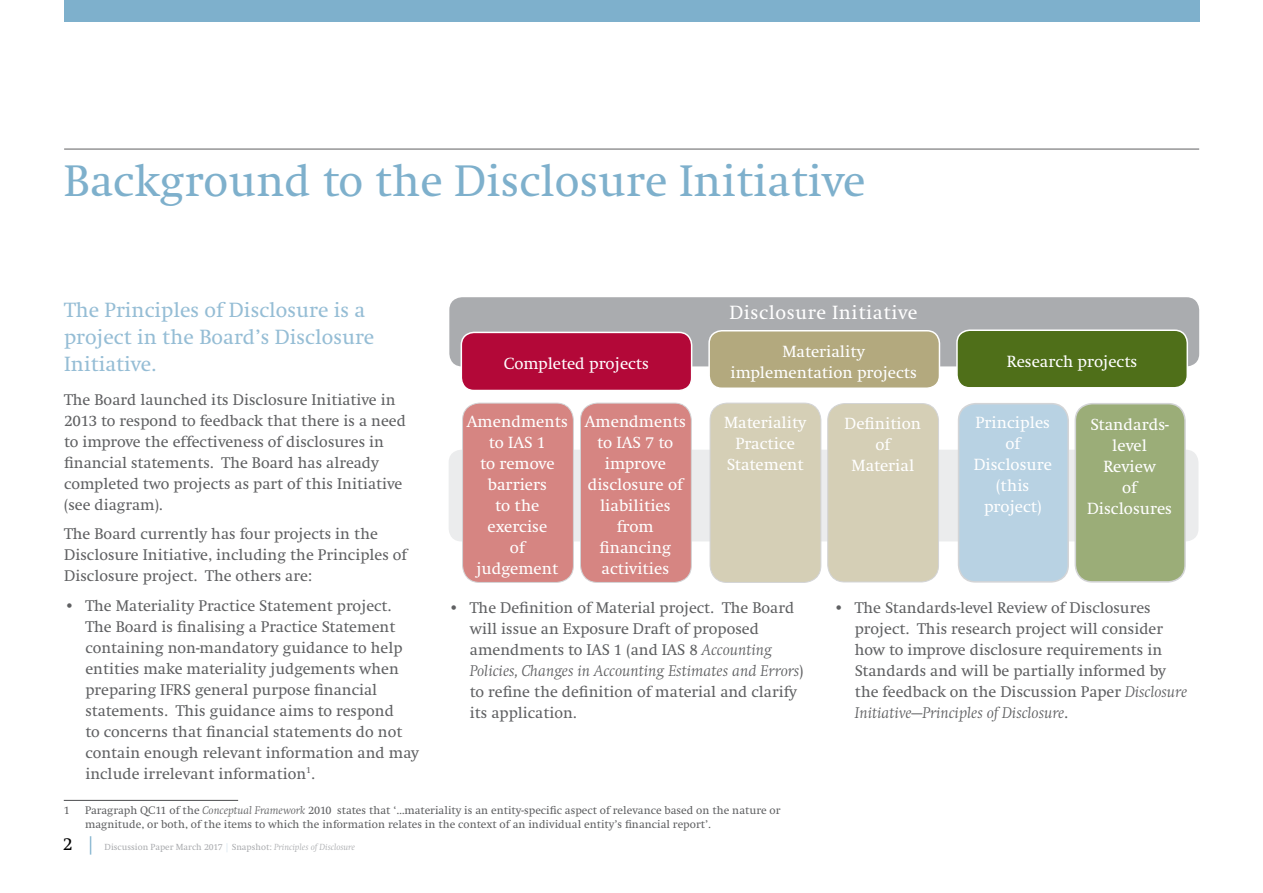
<style>
.page{position:relative;width:1263px;height:893px;background:#fff}
.page>*{position:absolute;margin:0;border:0;box-sizing:border-box;transform-origin:0 0}
.t1{font:45px "Swift LT Pro";color:#7eb0cc}
.t2{font:21px/27px "Swift LT Pro";color:#95bdd5}
.t3{font:19.5px "Swift LT Pro";letter-spacing:.025em;color:#fff}
.t4{font:16.5px/21px "Swift LT Pro";color:#fff;text-align:center}
.t5{font:15.75px/21px "Swift LT Pro";color:#5f6062}
.t6{font:11.25px/13.5px "Swift LT Pro";color:#5f6062}
.t7{font:9px "Swift LT Pro";color:#aaacaf}
.s1{font-style:italic}
.s2{font-size:18px;color:#000}
.s3{font-size:18px;color:#7eb0cc}
.s4{color:#d7e5ef}
</style>
<div class="page">
<div style="left:64px;top:0;width:1135px;height:21px;background:#7eb0cc"></div>
<hr style="left:64px;top:149px;width:1135px;height:1px;background:#5f6062">
<div style="left:449px;top:297px;width:750px;height:69px;background:#aaacaf;border-radius:13px"></div>
<div style="left:449px;top:450px;width:749px;height:91px;background:#ebeced;border-radius:13px"></div>
<div style="left:709px;top:331px;width:230px;height:57px;background:#b3a97e;border-radius:13px"></div>
<div style="left:708px;top:330px;width:232px;height:59px;border:2px solid #fff;border-radius:13px"></div>
<div style="left:710px;top:403px;width:111px;height:179px;background:#d5cfb6;border-radius:17px"></div>
<div style="left:710px;top:403px;width:111px;height:180px;border:1px solid #d3d4d6;border-radius:17px"></div>
<div style="left:828px;top:404px;width:110px;height:178px;background:#d5cfb6;border-radius:17px"></div>
<div style="left:827px;top:403px;width:112px;height:179px;border:1px solid #d3d4d6;border-radius:17px"></div>
<div style="left:957px;top:330px;width:230px;height:58px;background:#4f6f19;border-radius:13px"></div>
<div style="left:956px;top:329px;width:232px;height:59px;border:2px solid #fff;border-radius:13px"></div>
<div style="left:958px;top:404px;width:110px;height:178px;background:#b8d2e3;border-radius:17px"></div>
<div style="left:958px;top:403px;width:111px;height:180px;border:2px solid #d3d4d6;border-radius:17px"></div>
<div style="left:1075px;top:404px;width:110px;height:178px;background:#9bad78;border-radius:17px"></div>
<div style="left:1074px;top:403px;width:112px;height:180px;border:2px solid #d3d4d6;border-radius:17px"></div>
<div style="left:461px;top:332px;width:231px;height:58px;background:#b30838;border-radius:13px"></div>
<div style="left:461px;top:332px;width:231px;height:59px;border:2px solid #fff;border-radius:13px"></div>
<div style="left:580px;top:403px;width:111px;height:179px;background:#d68582;border-radius:17px"></div>
<div style="left:580px;top:403px;width:111px;height:180px;border:1px solid #d3d4d6;border-radius:17px"></div>
<div style="left:463px;top:403px;width:110px;height:179px;background:#d68582;border-radius:17px"></div>
<div style="left:462px;top:403px;width:112px;height:180px;border:1px solid #d3d4d6;border-radius:17px"></div>
<hr style="left:64px;top:800px;width:174px;height:1px;background:#5f6062">
<h1 class="t1" style="left:64px;top:155px;width:803px">Background to the Disclosure Initiative</h1>
<h2 class="t2" style="left:64px;top:296px;width:312px">The Principles of Disclosure is a project in the Board’s Disclosure<br>Initiative.</h2>
<p class="t5" style="left:64px;top:389px;width:343px">The Board launched its Disclosure Initiative in 2013 to respond to feedback that there is a need to improve the effectiveness of disclosures in financial statements. The Board has already completed two projects as part of this Initiative (see diagram).</p>
<p class="t5" style="left:64px;top:523px;width:344px">The Board currently has four projects in the<br>Disclosure Initiative, including the Principles of<br>Disclosure project. The others are:</p>
<p class="t5" style="left:85px;top:595px;width:335px;text-indent:-21px">• The Materiality Practice Statement project.<br>The Board is finalising a Practice Statement containing non-mandatory guidance to help entities make materiality judgements when preparing IFRS general purpose financial statements. This guidance aims to respond<br>to concerns that financial statements do not contain enough relevant information and may include irrelevant information<sup>1</sup>.</p>
<p class="t5" style="left:470px;top:597px;width:335px;text-indent:-21px">• The Definition of Material project. The Board will issue an Exposure Draft of proposed amendments to IAS 1 (and IAS 8 <span class="s1">Accounting Policies, Changes in Accounting Estimates and Errors</span>) to refine the definition of material and clarify its application.</p>
<p class="t3" style="left:729px;top:301px;width:189px">Disclosure Initiative</p>
<p class="t4" style="left:730px;top:341px;width:188px">Materiality implementation projects</p>
<p class="t4" style="left:724px;top:412px;width:84px">Materiality<br>Practice<br>Statement</p>
<p class="t4" style="left:844px;top:413px;width:78px">Definition of<br>Material</p>
<p class="t4" style="left:1007px;top:351px;width:132px">Research projects</p>
<p class="t4" style="left:504px;top:353px;width:147px">Completed projects</p>
<p class="t4" style="left:467px;top:411px;width:102px">Amendments to IAS 1<br>to remove barriers<br>to the exercise<br>of judgement</p>
<p class="t4" style="left:585px;top:411px;width:102px">Amendments to IAS 7 to improve disclosure of liabilities from financing activities</p>
<p class="t4" style="left:974px;top:412px;width:80px">Principles of<br>Disclosure (this project)</p>
<p class="t4" style="left:1087px;top:414px;width:87px">Standards&shy;level<br>Review<br>of<br>Disclosures</p>
<p class="t5" style="left:855px;top:598px;width:334px;text-indent:-21px">• The Standards-level Review of Disclosures project. This research project will consider how to improve disclosure requirements in Standards and will be partially informed by the feedback on the Discussion Paper <span class="s1">Disclosure Initiative</span>—<span class="s1">Principles of Disclosure</span>.</p>
<p class="t6" style="left:64px;top:803px;width:8px">1</p>
<p class="t6" style="left:85px;top:803px;width:697px">Paragraph QC11 of the <span class="s1">Conceptual Framework</span> 2010 states that ‘…materiality is an entity-specific aspect of relevance based on the nature or magnitude, or both, of the items to which the information relates in the context of an individual entity’s financial report’.</p>
<p class="t7" style="left:63px;top:842px;width:294px"><span class="s2">2</span> <span class="s3">|</span> Discussion Paper March 2017 <span class="s4">|</span> Snapshot: <span class="s1">Principles of Disclosure</span></p>
</div>
